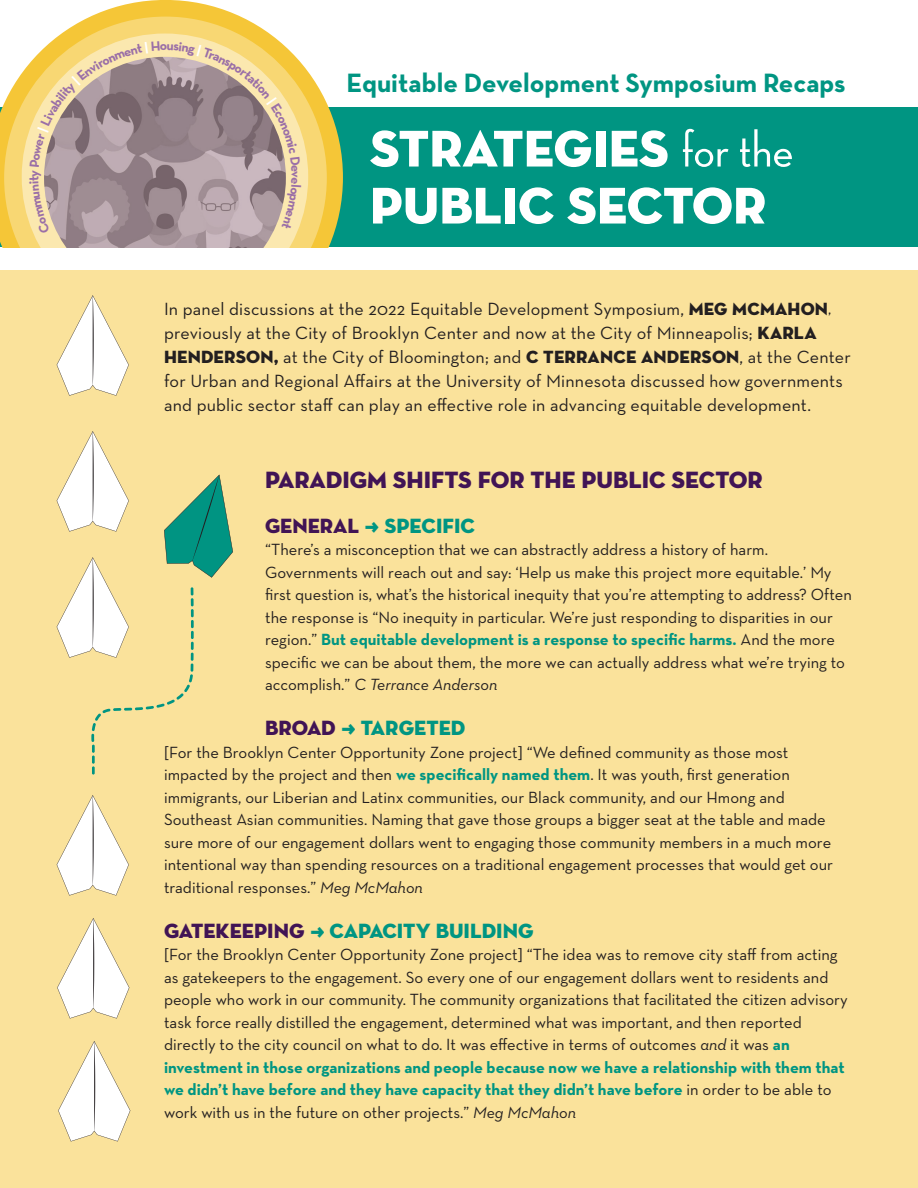
<style>
.page{position:relative;width:918px;height:1188px;background:#fff}
.page>*{position:absolute;margin:0;border:0;box-sizing:border-box;transform-origin:0 0}
.t1{font:52.5px/57px "Neutra Disp Titling";color:#fff}
.t2{font:700 27px "Neutra Text";color:#009582}
.t3{font:24px "Neutra Disp Titling";color:#411455}
.t4{font:21px "Neutra Disp Titling";color:#009582}
.t5{font:18px/24px "Neutra Text";letter-spacing:.01em;color:#231f20}
.t6{font:16.5px/22.5px "Neutra Text";color:#231f20}
.s1{font-family:"Neutra Disp";font-weight:500}
.s2{font-family:"Neutra Disp Titling"}
.s3{font-size:17.25px}
.s4{color:#411455}
.s5{font-family:"Filson Pro";font-weight:900}
.s6{font-weight:700;color:#009582}
.s7{font-style:italic}
</style>
<div class="page">
<div style="left:0;top:107px;width:918px;height:140px;background:#009582"></div>
<svg style="left:0;top:0;width:343px;height:248px"></svg>
<div style="left:4px;top:17px;width:323px;height:322px;background:#f8d773;border-radius:50%"></div>
<div style="left:22px;top:34px;width:286px;height:286px;background:#fbe8af;border-radius:50%"></div>
<img style="left:44px;top:57px;width:242px;height:242px;border-radius:121px">
<div style="left:0;top:270px;width:918px;height:918px;background:#fae29b"></div>
<div style="left:0;top:249px;width:343px;height:21px;background:#fff"></div>
<svg style="left:57px;top:295px;width:72px;height:101px"></svg>
<svg style="left:57px;top:795px;width:72px;height:101px"></svg>
<svg style="left:57px;top:431px;width:176px;height:344px"></svg>
<svg style="left:57px;top:918px;width:72px;height:101px"></svg>
<svg style="left:58px;top:1041px;width:72px;height:100px"></svg>
<svg style="left:29px;top:41px;width:272px;height:193px"></svg>
<p class="t2" style="left:347px;top:66px;width:501px">Equitable Development Symposium Recaps</p>
<p class="t1" style="left:370px;top:120px;width:425px">STRATEGIES <span class="s1">for the<br></span>PUBLIC SECTOR</p>
<p class="t5" style="left:164px;top:297px;width:688px">In panel discussions at the 2022 Equitable Development Symposium, <span class="s2">MEG MCMAHON</span><span class="s1">, </span>previously at the City of Brooklyn Center and now at the City of Minneapolis; <span class="s2">KARLA HENDERSON,</span> at the City of Bloomington; and <span class="s2">C TERRANCE ANDERSON</span>, at the Center for Urban and Regional Affairs at the University of Minnesota discussed <span class="s3">ho</span>w governments and public sector staff can play an effective role in advancing equitable development.</p>
<p class="t3" style="left:265px;top:465px;width:499px">PARADIGM SHIFTS FOR THE PUBLIC SECTOR</p>
<p class="t4" style="left:265px;top:513px;width:211px"><span class="s4">GENERAL</span> <span class="s5">→</span> SPECIFIC</p>
<p class="t6" style="left:265px;top:538px;width:588px">“There’s a misconception that we can abstractly address a history of harm.<br>Governments will reach out and say: ‘Help us make this project more equitable.’ My first question is, what’s the historical inequity that you’re attempting to address? Often the response is “No inequity in particular. We’re just responding to disparities in our region.” <span class="s6">But equitable development is a response to specific harms.</span> And the more specific we can be about them, the more we can actually address what we’re trying to accomplish.” <span class="s7">C Terrance Anderson</span></p>
<p class="t4" style="left:265px;top:715px;width:202px"><span class="s4">BROAD</span> <span class="s5">→</span> TARGETED</p>
<p class="t6" style="left:164px;top:741px;width:671px">[For the Brooklyn Center Opportunity Zone project] “We defined community as those most impacted by the project and then <span class="s6">we specifically named them</span>. It was youth, first generation immigrants, our Liberian and Latinx communities, our Black community, and our Hmong and Southeast Asian communities. Naming that gave those groups a bigger seat at the table and made sure more of our engagement dollars went to engaging those community members in a much more intentional way than spending resources on a traditional engagement processes that would get our traditional responses.” <span class="s7">Meg McMahon</span></p>
<p class="t4" style="left:164px;top:918px;width:371px"><span class="s4">GATEKEEPING</span> <span class="s5">→</span> CAPACITY BUILDING</p>
<p class="t6" style="left:164px;top:943px;width:685px">[For the Brooklyn Center Opportunity Zone project] “The idea was to remove city staff from acting as gatekeepers to the engagement. So every one of our engagement dollars went to residents and people who work in our community. The community organizations that facilitated the citizen advisory task force really distilled the engagement, determined what was important, and then reported directly to the city council on what to do. It was effective in terms of outcomes <span class="s7">and</span> it was <span class="s6">an investment in those organizations and people because now we have a relationship with them that we didn’t have before and they have capacity that they didn’t have before</span> in order to be able to work with us in the future on other projects.” <span class="s7">Meg McMahon</span></p>
</div>
